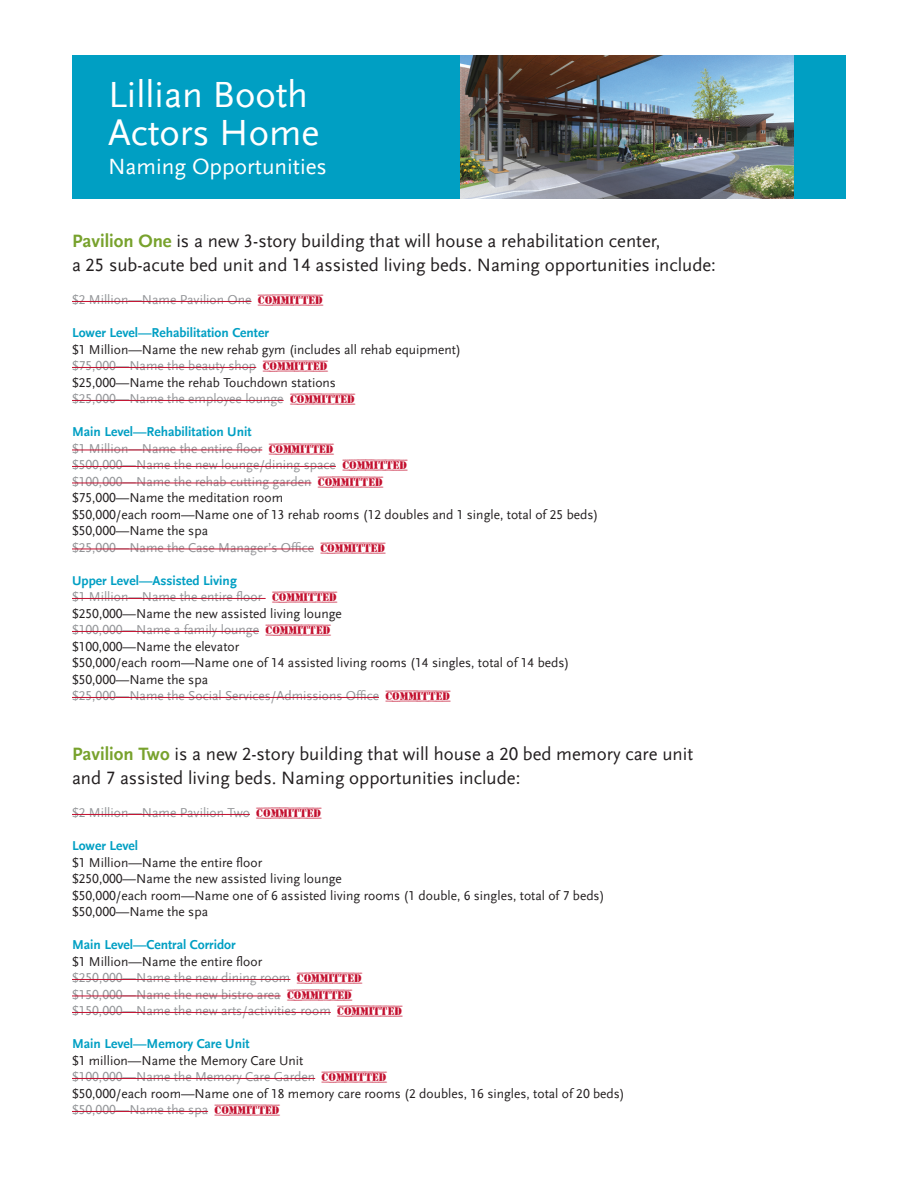
<style>
.page{position:relative;width:918px;height:1188px;background:#fff}
.page>*{position:absolute;margin:0;border:0;box-sizing:border-box;transform-origin:0 0}
.t1{font:38.1px/38.1px "Scala Sans LF";color:#fff}
.t2{font:23.1px "Scala Sans LF";color:#fff}
.t3{font:18.75px/24px "Scala Sans LF";color:#231f20}
.t4{font:13.5px/16.5px "Scala Sans LF";color:#231f20}
.t5{font:13.5px/16.5px "Scala Sans LF";color:#939598}
.t6{font:700 13.5px "Scala Sans LF";color:#009fc3}
.s1{font-weight:700;color:#78a22d}
.s2{font-family:"Top Secret";font-weight:700;font-size:11.25px;color:#c3102f}
.s3{color:#939598}
.s4{font-weight:700;color:#009fc3}
.s5{color:#231f20}
</style>
<div class="page">
<div style="left:72px;top:56px;width:774px;height:143px;background:#009fc3"></div>
<hr style="left:72px;top:301px;width:179px;height:1px;background:#c3102f">
<hr style="left:72px;top:367px;width:184px;height:1px;background:#c3102f">
<hr style="left:72px;top:400px;width:212px;height:1px;background:#c3102f">
<hr style="left:72px;top:450px;width:190px;height:1px;background:#c3102f">
<hr style="left:72px;top:466px;width:264px;height:1px;background:#c3102f">
<hr style="left:72px;top:483px;width:239px;height:1px;background:#c3102f">
<hr style="left:72px;top:549px;width:242px;height:1px;background:#c3102f">
<hr style="left:72px;top:598px;width:194px;height:1px;background:#c3102f">
<hr style="left:72px;top:631px;width:187px;height:1px;background:#c3102f">
<hr style="left:72px;top:697px;width:307px;height:1px;background:#c3102f">
<hr style="left:72px;top:814px;width:178px;height:1px;background:#c3102f">
<hr style="left:72px;top:979px;width:218px;height:1px;background:#c3102f">
<hr style="left:72px;top:996px;width:209px;height:1px;background:#c3102f">
<hr style="left:72px;top:1012px;width:259px;height:1px;background:#c3102f">
<hr style="left:72px;top:1078px;width:243px;height:1px;background:#c3102f">
<hr style="left:72px;top:1111px;width:136px;height:1px;background:#c3102f">
<img style="left:461px;top:56px;width:333px;height:143px">
<h1 class="t1" style="left:108px;top:76px;width:213px">Lillian Booth<br>Actors Home</h1>
<h2 class="t2" style="left:108px;top:154px;width:220px">Naming Opportunities</h2>
<h3 class="t3" style="left:72px;top:230px;width:646px"><span class="s1">Pavilion One</span> is a new 3-story building that will house a rehabilitation center,<br>a 25 sub-acute bed unit and 14 assisted living beds. Naming opportunities include:</h3>
<p class="t5" style="left:72px;top:292px;width:253px">$2 Million—Name Pavilion One <span class="s2">COMMITTED</span></p>
<p class="t6" style="left:72px;top:325px;width:198px">Lower Level—Rehabilitation Center</p>
<p class="t4" style="left:72px;top:342px;width:390px">$1 Million—Name the new rehab gym (includes all rehab equipment) <span class="s3">$75,000—Name the beauty shop</span> <span class="s2">COMMITTED<br></span>$25,000—Name the rehab Touchdown stations<br><span class="s3">$25,000—Name the employee lounge</span> <span class="s2">COMMITTED</span></p>
<p class="t5" style="left:72px;top:424px;width:528px"><span class="s4">Main Level—Rehabilitation Unit<br></span>$1 Million—Name the entire floor <span class="s2">COMMITTED<br></span>$500,000—Name the new lounge/dining space <span class="s2">COMMITTED<br></span>$100,000—Name the rehab cutting garden <span class="s2">COMMITTED<br></span><span class="s5">$75,000—Name the meditation room<br>$50,000/each room—Name one of 13 rehab rooms (12 doubles and 1 single, total of 25 beds) $50,000—Name the spa<br></span>$25,000—Name the Case Manager’s Office <span class="s2">COMMITTED</span></p>
<p class="t4" style="left:72px;top:573px;width:499px"><span class="s4">Upper Level—Assisted Living<br></span><span class="s3">$1 Million—Name the entire floor</span> <span class="s2">COMMITTED<br></span>$250,000—Name the new assisted living lounge<br><span class="s3">$100,000—Name a family lounge</span> <span class="s2">COMMITTED<br></span>$100,000—Name the elevator<br>$50,000/each room—Name one of 14 assisted living rooms (14 singles, total of 14 beds) $50,000—Name the spa<br><span class="s3">$25,000—Name the Social Services/Admissions Office</span> <span class="s2">COMMITTED</span></p>
<h3 class="t3" style="left:72px;top:743px;width:623px"><span class="s1">Pavilion Two</span> is a new 2-story building that will house a 20 bed memory care unit and 7 assisted living beds. Naming opportunities include:</h3>
<p class="t5" style="left:72px;top:805px;width:251px">$2 Million—Name Pavilion Two <span class="s2">COMMITTED</span></p>
<p class="t6" style="left:72px;top:838px;width:68px">Lower Level</p>
<p class="t4" style="left:72px;top:855px;width:534px">$1 Million—Name the entire floor<br>$250,000—Name the new assisted living lounge<br>$50,000/each room—Name one of 6 assisted living rooms (1 double, 6 singles, total of 7 beds) $50,000—Name the spa</p>
<p class="t6" style="left:72px;top:937px;width:165px">Main Level—Central Corridor</p>
<p class="t5" style="left:72px;top:954px;width:332px"><span class="s5">$1 Million—Name the entire floor<br></span>$250,000—Name the new dining room <span class="s2">COMMITTED </span>$150,000—Name the new bistro area <span class="s2">COMMITTED </span>$150,000—Name the new arts/activities room <span class="s2">COMMITTED</span></p>
<p class="t6" style="left:72px;top:1036px;width:179px">Main Level—Memory Care Unit</p>
<p class="t4" style="left:72px;top:1053px;width:554px">$1 million—Name the Memory Care Unit<br><span class="s3">$100,000—Name the Memory Care Garden</span> <span class="s2">COMMITTED<br></span>$50,000/each room—Name one of 18 memory care rooms (2 doubles, 16 singles, total of 20 beds) <span class="s3">$50,000—Name the spa</span> <span class="s2">COMMITTED</span></p>
</div>
